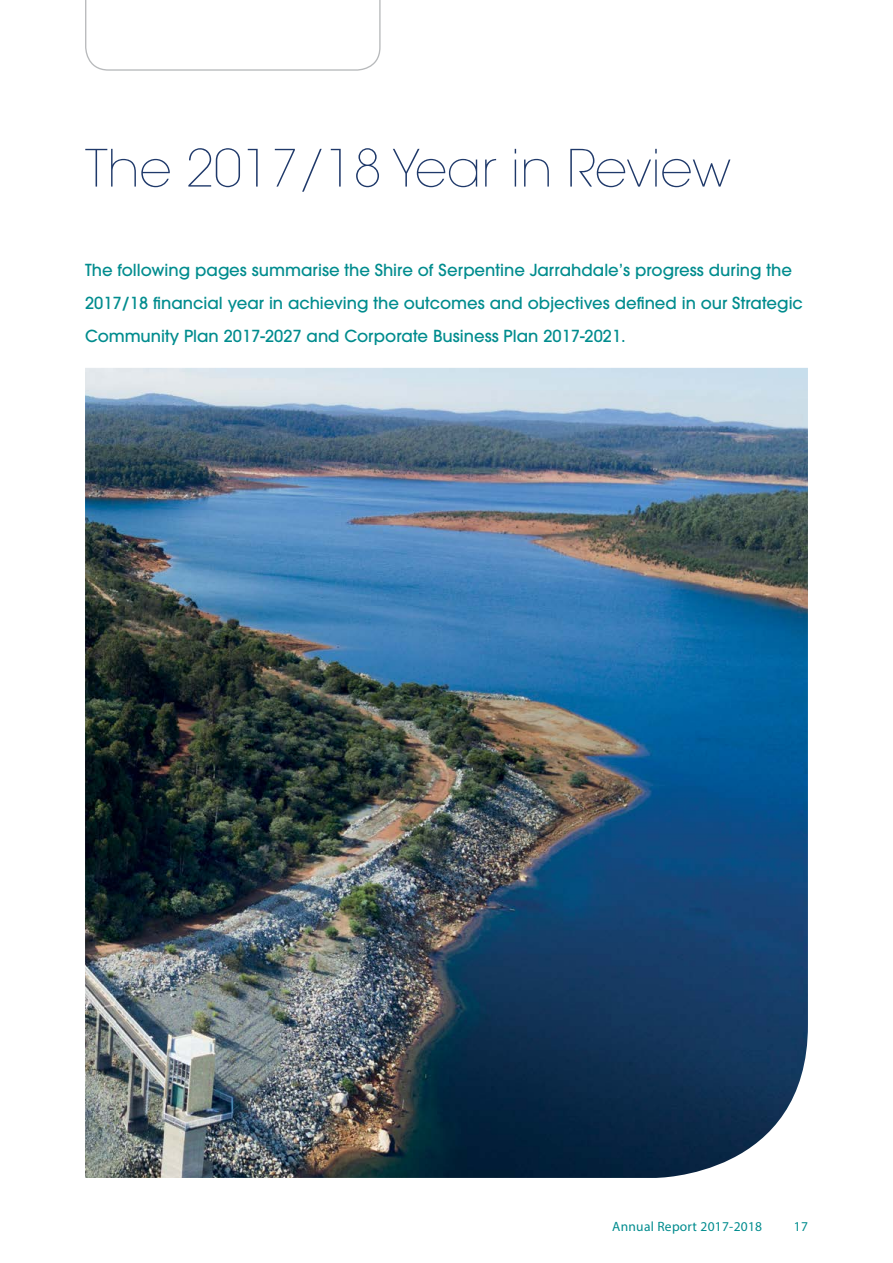
<style>
.page{position:relative;width:893px;height:1263px;background:#fff}
.page>*{position:absolute;margin:0;border:0;box-sizing:border-box;transform-origin:0 0}
.Head1{font:200 51px "ITC Avant Garde Pro";color:#1f396a}
.Normal_first_para{font:500 16.5px/33px "ITC Avant Garde Pro";color:#008c8e}
.t1{font:13.5px "Myriad Pro";letter-spacing:.02em;color:#008c8e}
</style>
<div class="page">
<svg style="left:85px;top:0;width:296px;height:71px"></svg>
<img style="left:85px;top:368px;width:723px;height:810px">
<p class="Head1" style="left:85px;top:136px;width:647px">The 2017/18 Year in Review</p>
<p class="Normal_first_para" style="left:85px;top:253px;width:719px">The following pages summarise the Shire of Serpentine Jarrahdale’s progress during the<br>2017/18 financial year in achieving the outcomes and objectives defined in our Strategic<br>Community Plan 2017-2027 and Corporate Business Plan 2017-2021.</p>
<p class="t1" style="left:612px;top:1218px;width:151px">Annual Report 2017-2018</p>
<p class="t1" style="left:794px;top:1218px;width:16px">17</p>
</div>
